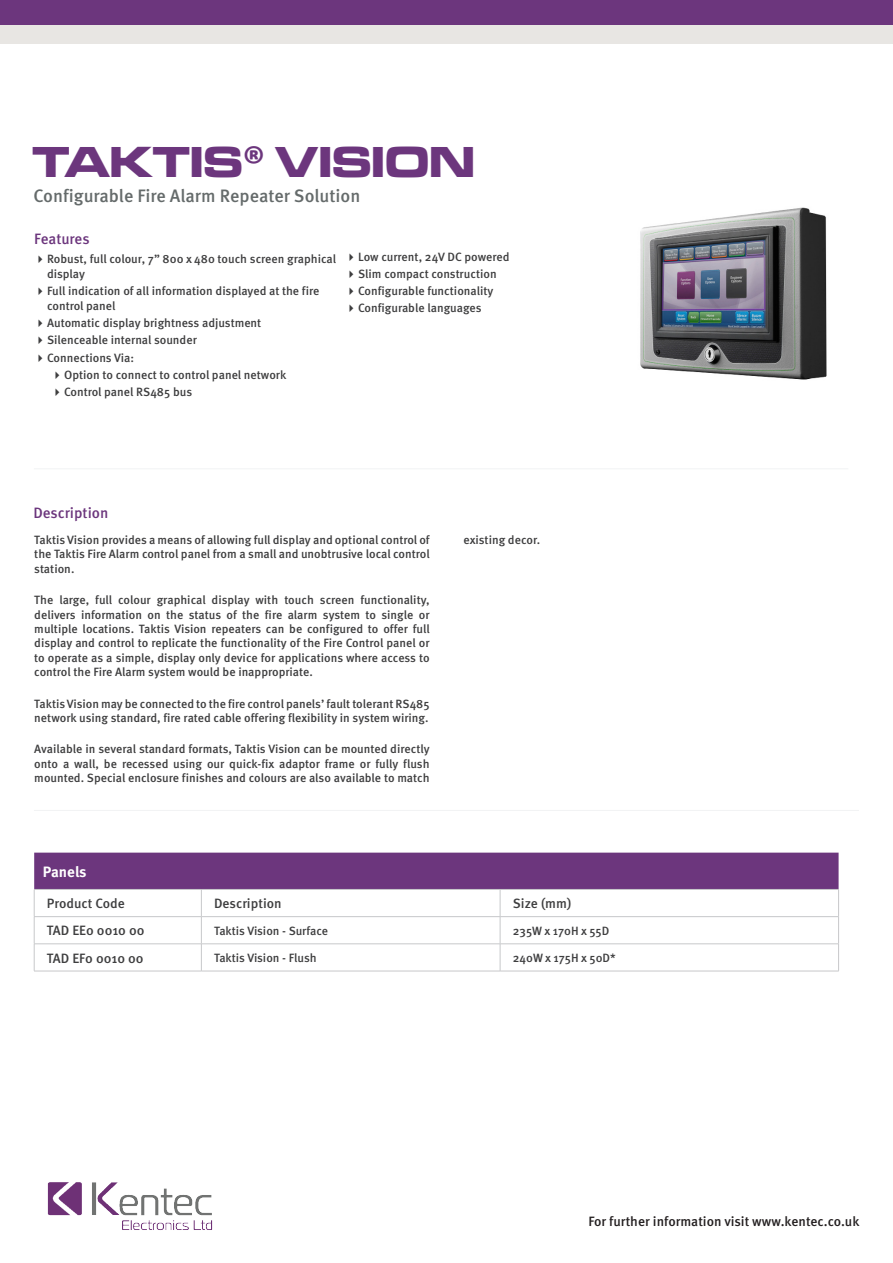
<style>
.page{position:relative;width:893px;height:1263px;background:#fff}
.page>*{position:absolute;margin:0;border:0;box-sizing:border-box;transform-origin:0 0}
.t1{font:700 45px "Microgramma Ext D";color:#6c367d}
.Product_description{font:500 18px "Meta Pro";color:#656b6b}
.t2{font:500 15px "Meta Pro";color:#6c367d}
.t3{font:700 15px "Meta Pro";color:#fff}
.t4{font:500 13.5px "Meta Pro";color:#231f20}
.Table_-_Headers{font:500 13.5px "Meta Pro";color:#3e3e3f}
.Table_body_text{font:500 13.5px "Meta Pro";color:#3e3e3f}
.Table_body_text-2{font:500 12px/14.4px "Meta Pro";color:#3e3e3f}
.s1{font-family:"Calibri"}
</style>
<div class="page">
<div style="left:0;top:25px;width:893px;height:18px;background:#e8e6e3"></div>
<div style="left:0;top:0;width:893px;height:25px;background:#6c367d"></div>
<hr style="left:34px;top:468px;width:814px;height:1px;background:#f2f3f4">
<hr style="left:34px;top:810px;width:825px;height:1px;background:#f2f3f4">
<img style="left:640px;top:207px;width:187px;height:173px">
<img style="left:47px;top:1182px;width:166px;height:48px">
<svg style="left:34px;top:853px;width:805px;height:118px"></svg>
<hr style="left:34px;top:971px;width:167px;height:1px;background:#c7c8ca">
<hr style="left:201px;top:971px;width:299px;height:1px;background:#c7c8ca">
<hr style="left:500px;top:971px;width:339px;height:1px;background:#c7c8ca">
<p class="t1" style="left:33px;top:132px;width:444px">TAKTIS<span class="s1">®</span> VISION</p>
<p class="Product_description" style="left:34px;top:181px;width:328px">Configurable Fire Alarm Repeater Solution</p>
<p class="t2" style="left:34px;top:227px;width:57px">Features</p>
<p class="Table_body_text-2" style="left:47px;top:251px;width:290px;line-height:15px">Robust, full colour, 7” 800 x 480 touch screen graphical display</p>
<p class="Table_body_text-2" style="left:47px;top:283px;width:274px;line-height:15px">Full indication of all information displayed at the fire control panel</p>
<p class="Table_body_text-2" style="left:47px;top:315px;width:216px">Automatic display brightness adjustment</p>
<p class="Table_body_text-2" style="left:47px;top:332px;width:151px">Silenceable internal sounder</p>
<p class="Table_body_text-2" style="left:47px;top:349px;width:89px">Connections Via:</p>
<p class="Table_body_text-2" style="left:64px;top:367px;width:224px">Option to connect to control panel network</p>
<p class="Table_body_text-2" style="left:64px;top:384px;width:130px">Control panel RS485 bus</p>
<p class="Table_body_text-2" style="left:358px;top:249px;width:153px">Low current, 24V DC powered</p>
<p class="Table_body_text-2" style="left:358px;top:266px;width:140px">Slim compact construction</p>
<p class="Table_body_text-2" style="left:358px;top:283px;width:137px">Configurable functionality</p>
<p class="Table_body_text-2" style="left:358px;top:300px;width:125px">Configurable languages</p>
<p class="t2" style="left:33px;top:501px;width:77px">Description</p>
<p class="Table_body_text-2" style="left:34px;top:532px;width:397px;text-align:justify">Taktis Vision provides a means of allowing full display and optional control of the Taktis Fire Alarm control panel from a small and unobtrusive local control station.</p>
<p class="Table_body_text-2" style="left:34px;top:592px;width:397px;text-align:justify">The large, full colour graphical display with touch screen functionality, delivers information on the status of the fire alarm system to single or multiple locations. Taktis Vision repeaters can be configured to offer full display and control to replicate the functionality of the Fire Control panel or to operate as a simple, display only device for applications where access to control the Fire Alarm system would be inappropriate.</p>
<p class="Table_body_text-2" style="left:34px;top:695px;width:397px">Taktis Vision may be connected to the fire control panels’ fault tolerant RS485 network using standard, fire rated cable offering flexibility in system wiring.</p>
<p class="Table_body_text-2" style="left:34px;top:741px;width:397px;text-align:justify">Available in several standard formats, Taktis Vision can be mounted directly onto a wall, be recessed using our quick-fix adaptor frame or fully flush mounted. Special enclosure finishes and colours are also available to match</p>
<p class="Table_body_text-2" style="left:464px;top:532px;width:78px">existing decor.</p>
<p class="t3" style="left:43px;top:860px;width:45px">Panels</p>
<p class="Table_-_Headers" style="left:47px;top:893px;width:79px">Product Code</p>
<p class="Table_body_text" style="left:214px;top:893px;width:69px">Description</p>
<p class="Table_body_text" style="left:513px;top:893px;width:60px">Size (mm)</p>
<p class="Table_-_Headers" style="left:47px;top:920px;width:99px">TAD EE0 0010 00</p>
<p class="Table_body_text-2" style="left:214px;top:923px;width:116px">Taktis Vision - Surface</p>
<p class="Table_body_text-2" style="left:513px;top:923px;width:98px">235W x 170H x 55D</p>
<p class="Table_-_Headers" style="left:47px;top:947px;width:98px">TAD EF0 0010 00</p>
<p class="Table_body_text-2" style="left:214px;top:950px;width:104px">Taktis Vision - Flush</p>
<p class="Table_body_text-2" style="left:513px;top:950px;width:104px">240W x 175H x 50D*</p>
<p class="t4" style="left:588px;top:1210px;width:273px">For further information visit www.kentec.co.uk</p>
</div>
